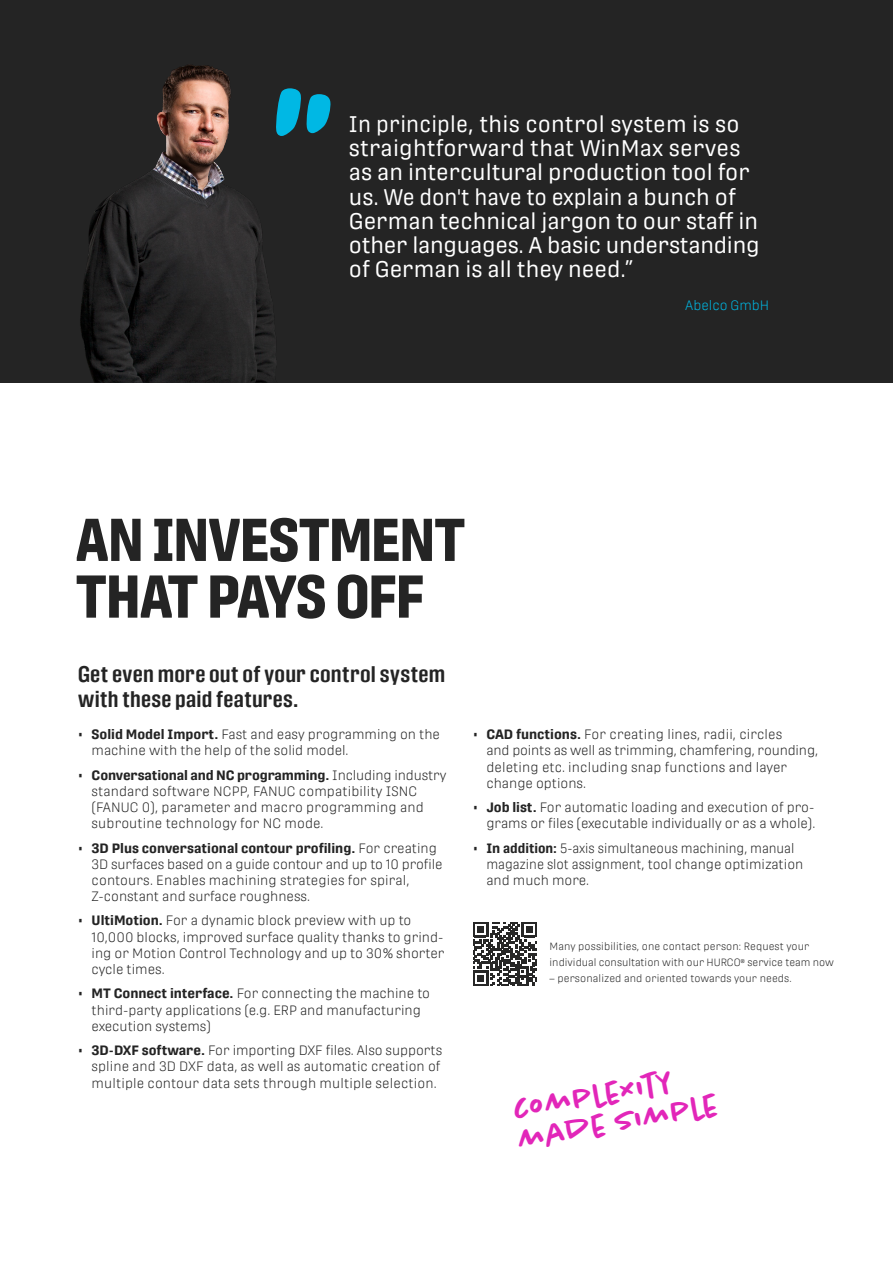
<style>
.page{position:relative;width:893px;height:1263px;background:#fff}
.page>*{position:absolute;margin:0;border:0;box-sizing:border-box;transform-origin:0 0}
.H3___Protipo_Compact{font:700 60px/56.7px "Protipo Compact";letter-spacing:.01em;color:#242424}
.AUSZEICHNUNG_4____Ch{font:500 31.5px/30px "Chantal";color:#e226b9}
.SB_2___Protipo_Light{font:22.5px/24.3px "Protipo";color:#fff;scale:.95 1}
.SB_1___Propito_Compa{font:600 22.5px/24.3px "Protipo Compact";letter-spacing:.015em;color:#242424}
.t1{font:300 13.5px/16.2px "Protipo";color:#242424}
.t2{font:300 13.5px/16.2px "Protipo";color:#242424;scale:.95 1}
.COPY___Protipo_Light{font:300 13.5px "Protipo";color:#00b8e4}
.KONTAKT___Propito_Li{font:300 10.5px/16.2px "Protipo";letter-spacing:.005em;color:#242424}
.s1{font-family:"Protipo Compact";font-weight:600}
.s2{font-weight:700}
</style>
<div class="page">
<div style="left:0;top:0;width:893px;height:383px;background:#242424"></div>
<img style="left:80px;top:65px;width:196px;height:318px">
<svg style="left:473px;top:922px;width:64px;height:64px"></svg>
<svg style="left:275px;top:88px;width:56px;height:48px"></svg>
<p class="SB_2___Protipo_Light" style="left:349px;top:111px;width:434px">In principle, this control system is so straightforward that WinMax serves as an intercultural production tool for us. We don't have to explain a bunch of German technical jargon to our staff in other languages. A basic understanding of German is all they need.”</p>
<p class="COPY___Protipo_Light" style="left:685px;top:297px;width:85px">Abelco GmbH</p>
<p class="H3___Protipo_Compact" style="left:76px;top:511px;width:390px">AN INVESTMENT<br>THAT PAYS OFF</p>
<p class="SB_1___Propito_Compa" style="left:78px;top:662px;width:368px">Get even more out of your control system with these paid features.</p>
<p class="t1" style="left:92px;top:726px;width:350px;text-indent:-13px"><span class="s1">•</span> <span class="s2">Solid Model Import.</span> Fast and easy programming on the machine with the help of the solid model.</p>
<p class="t1" style="left:92px;top:767px;width:356px;text-indent:-13px"><span class="s1">•</span> <span class="s2">Conversational and NC programming.</span> Including industry standard software NCPP, FANUC compatibility ISNC (FANUC 0), parameter and macro programming and subroutine technology for NC mode.</p>
<p class="t1" style="left:92px;top:840px;width:352px;text-indent:-13px"><span class="s1">•</span> <span class="s2">3D Plus conversational contour profiling.</span> For creating 3D surfaces based on a guide contour and up to 10 profile contours. Enables machining strategies for spiral, Z-constant and surface roughness.</p>
<p class="t1" style="left:92px;top:913px;width:355px;text-indent:-13px"><span class="s1">•</span> <span class="s2">UltiMotion.</span> For a dynamic block preview with up to 10,000 blocks, improved surface quality thanks to grind&shy;ing or Motion Control Technology and up to 30 % shorter cycle times.</p>
<p class="t1" style="left:92px;top:985px;width:340px;text-indent:-13px"><span class="s1">•</span> <span class="s2">MT Connect interface.</span> For connecting the machine to third-party applications (e.g. ERP and manufacturing execution systems)</p>
<p class="t1" style="left:92px;top:1042px;width:352px;text-indent:-13px"><span class="s1">•</span> <span class="s2">3D-DXF software.</span> For importing DXF files. Also supports spline and 3D DXF data, as well as automatic creation of multiple contour data sets through multiple selection.</p>
<p class="t1" style="left:486px;top:726px;width:333px;text-indent:-13px"><span class="s1">•</span> <span class="s2">CAD functions.</span> For creating lines, radii, circles<br>and points as well as trimming, chamfering, rounding, deleting etc. including snap functions and layer change options.</p>
<p class="t1" style="left:473px;top:799px;width:344px;text-align:right"><span class="s1">•</span> <span class="s2">Job list.</span> For automatic loading and execution of pro&shy;grams or files (executable individually or as a whole).</p>
<p class="t2" style="left:486px;top:840px;width:335px;text-indent:-13px"><span class="s1">•</span> <span class="s2">In addition:</span> 5-axis simultaneous machining, manual magazine slot assignment, tool change optimization and much more.</p>
<p class="KONTAKT___Propito_Li" style="left:550px;top:938px;width:286px">Many possibilities, one contact person: Request your individual consultation with our HURCO<sup>®</sup> service team now</p>
<p class="KONTAKT___Propito_Li" style="left:550px;top:970px;width:244px">– personalized and oriented towards your needs.</p>
<p class="AUSZEICHNUNG_4____Ch" style="left:511px;top:1095px;width:204px;rotate:-10deg">complexity made simple</p>
</div>
